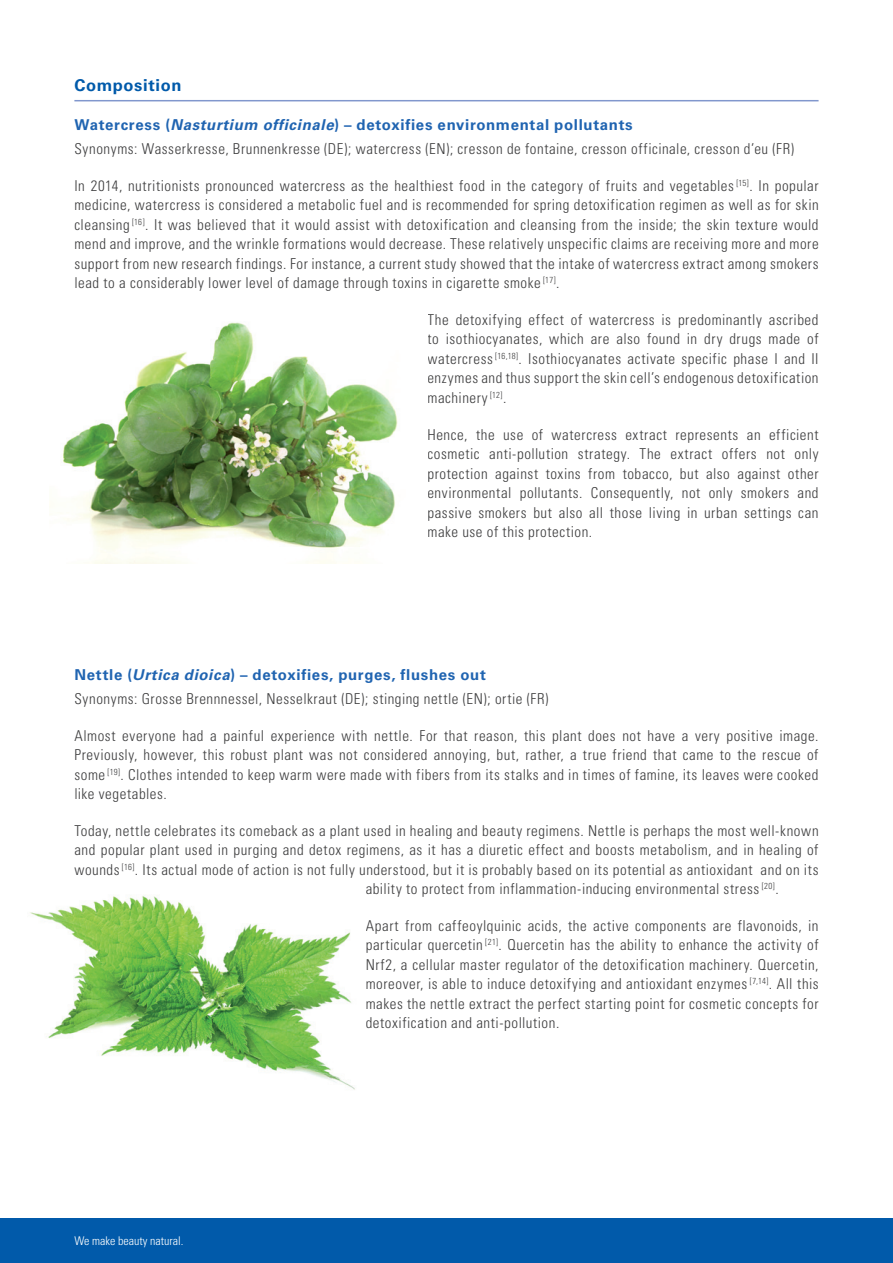
<style>
.page{position:relative;width:893px;height:1263px;background:#fff}
.page>*{position:absolute;margin:0;border:0;box-sizing:border-box;transform-origin:0 0}
.t1{font:700 16.5px "Univers LT Std";letter-spacing:.035em;color:#015aaa}
.t2{font:300 condensed 15px/19.5px "Univers LT Std";letter-spacing:.035em;color:#3e3e3f;text-align:justify}
.t3{font:300 condensed 12px "Univers LT Std";color:#fff}
.s1{font-weight:700;font-stretch:normal;color:#2064b1}
.s2{font-weight:700;font-style:italic;font-stretch:normal;color:#2064b1}
</style>
<div class="page">
<div style="left:0;top:1218px;width:893px;height:45px;background:#015aaa"></div>
<hr style="left:74px;top:100px;width:745px;height:1px;background:#8197cd">
<img style="left:63px;top:322px;width:335px;height:241px">
<img style="left:30px;top:896px;width:325px;height:194px">
<p class="t1" style="left:74px;top:76px;width:109px">Composition</p>
<p class="t2" style="left:74px;top:112px;width:721px;line-height:24.5px"><span class="s1">Watercress (</span><span class="s2">Nasturtium officinale</span><span class="s1">) – detoxifies environmental pollutants<br></span>Synonyms: Wasserkresse, Brunnenkresse (DE); watercress (EN); cresson de fontaine, cresson officinale, cresson d’eu (FR)</p>
<p class="t2" style="left:74px;top:176px;width:746px">In 2014, nutritionists pronounced watercress as the healthiest food in the category of fruits and vegetables <sup>[15]</sup>. In popular medicine, watercress is considered a metabolic fuel and is recommended for spring detoxification regimen as well as for skin cleansing <sup>[16]</sup>. It was believed that it would assist with detoxification and cleansing from the inside; the skin texture would mend and improve, and the wrinkle formations would decrease. These relatively unspecific claims are receiving more and more support from new research findings. For instance, a current study showed that the intake of watercress extract among smokers lead to a considerably lower level of damage through toxins in cigarette smoke <sup>[17]</sup>.</p>
<p class="t2" style="left:427px;top:310px;width:393px">The detoxifying effect of watercress is predominantly ascribed to isothiocyanates, which are also found in dry drugs made of watercress <sup>[16,18]</sup>. Isothiocyanates activate specific phase I and II enzymes and thus support the skin cell’s endogenous detoxification machinery <sup>[12]</sup>.</p>
<p class="t2" style="left:427px;top:424px;width:393px">Hence, the use of watercress extract represents an efficient cosmetic anti-pollution strategy. The extract offers not only protection against toxins from tobacco, but also against other environmental pollutants. Consequently, not only smokers and passive smokers but also all those living in urban settings can make use of this protection.</p>
<p class="t2" style="left:74px;top:662px;width:476px;line-height:24.5px"><span class="s1">Nettle (</span><span class="s2">Urtica dioica</span><span class="s1">) – detoxifies, purges, flushes out<br></span>Synonyms: Grosse Brennnessel, Nesselkraut (DE); stinging nettle (EN); ortie (FR)</p>
<p class="t2" style="left:74px;top:726px;width:746px">Almost everyone had a painful experience with nettle. For that reason, this plant does not have a very positive image.<br>Previously, however, this robust plant was not considered annoying, but, rather, a true friend that came to the rescue of some <sup>[19]</sup>. Clothes intended to keep warm were made with fibers from its stalks and in times of famine, its leaves were cooked like vegetables.</p>
<p class="t2" style="left:74px;top:821px;width:746px">Today, nettle celebrates its comeback as a plant used in healing and beauty regimens. Nettle is perhaps the most well-known</p>
<p class="t2" style="left:74px;top:840px;width:746px">and popular plant used in purging and detox regimens, as it has a diuretic effect and boosts metabolism, and in healing of</p>
<p class="t2" style="left:74px;top:860px;width:746px">wounds <sup>[16]</sup>. Its actual mode of action is not fully understood, but it is probably based on its potential as antioxidant and on its</p>
<p class="t2" style="left:366px;top:879px;width:414px">ability to protect from inflammation-inducing environmental stress <sup>[20]</sup>.</p>
<p class="t2" style="left:366px;top:916px;width:454px">Apart from caffeoylquinic acids, the active components are flavonoids, in particular quercetin <sup>[21]</sup>. Quercetin has the ability to enhance the activity of Nrf2, a cellular master regulator of the detoxification machinery. Quercetin, moreover, is able to induce detoxifying and antioxidant enzymes <sup>[7,14]</sup>. All this makes the nettle extract the perfect starting point for cosmetic concepts for detoxification and anti-pollution.</p>
<p class="t3" style="left:74px;top:1233px;width:111px">We make beauty natural.</p>
</div>
